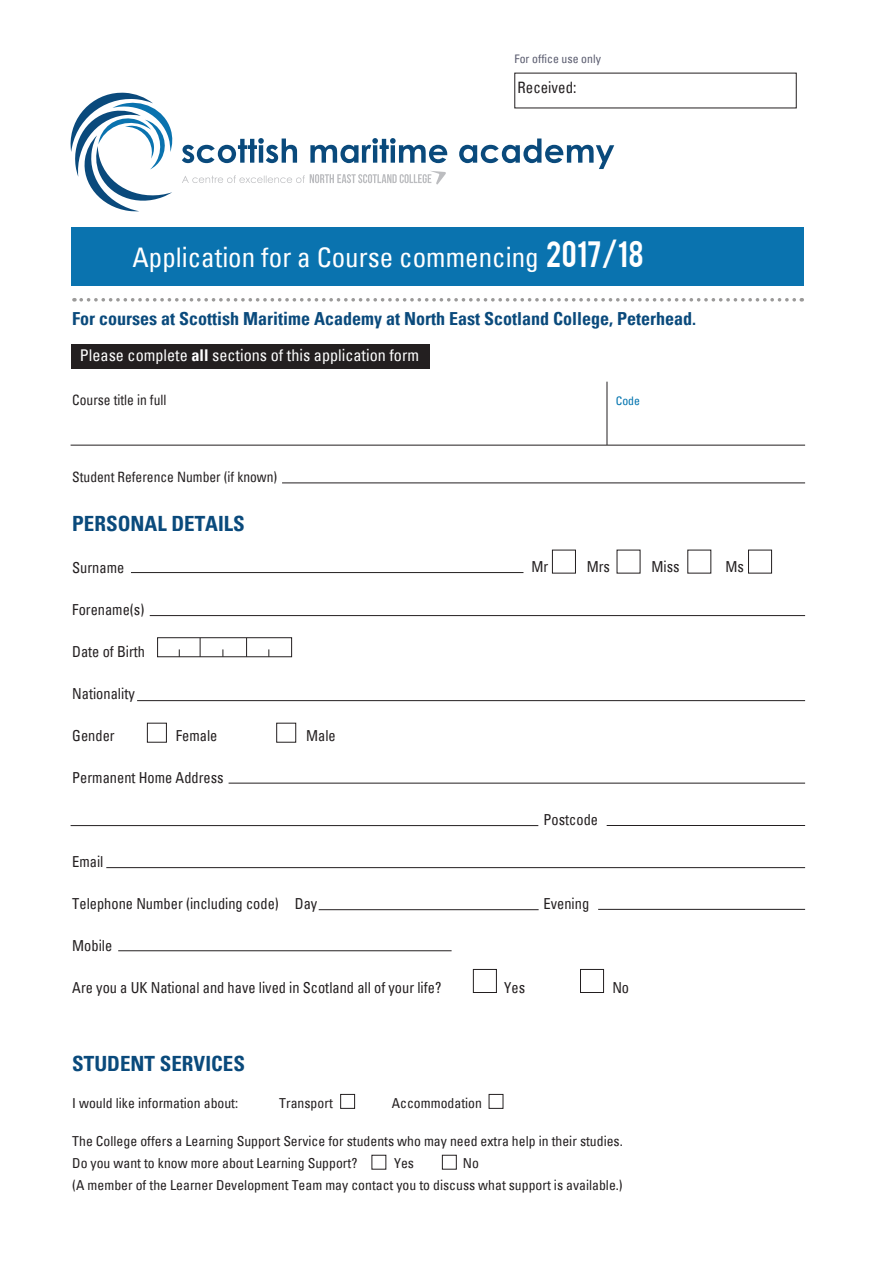
<style>
.page{position:relative;width:893px;height:1263px;background:#fff}
.page>*{position:absolute;margin:0;border:0;box-sizing:border-box;transform-origin:0 0}
.t1{font:condensed 27px "Univers";color:#fff}
.t2{font:700 condensed 21px "Univers";color:#0a4a7c}
.t3{font:700 condensed 18px "Univers";color:#0a4a7c}
.t4{font:condensed 16.2px "Univers";color:#fff}
.t5{font:condensed 15.75px "Univers";color:#231f20;scale:.95 1}
.t6{font:condensed 15.15px "Univers";color:#231f20;scale:.95 1}
.t7{font:condensed 14.25px "Univers";color:#231f20;scale:.95 1}
.t8{font:condensed 13.8px/22px "Univers";color:#231f20}
.t9{font:condensed 11.85px "Univers";color:#5a5c6f}
.t10{font:condensed 11.85px "Univers";color:#0073ae}
.s1{font-family:"Bebas";font-stretch:normal;font-size:28.8px}
.s2{font-weight:700}
</style>
<div class="page">
<div style="left:71px;top:345px;width:358px;height:24px;background:#231f20"></div>
<div style="left:71px;top:227px;width:733px;height:59px;background:#0a73af"></div>
<svg style="left:81px;top:298px;width:721px;height:4px"></svg>
<svg style="left:70px;top:92px;width:103px;height:119px"></svg>
<svg style="left:182px;top:138px;width:432px;height:47px"></svg>
<hr style="left:71px;top:445px;width:734px;height:1px;background:#231f20">
<hr style="left:607px;top:382px;width:1px;height:63px;background:#231f20">
<hr style="left:131px;top:572px;width:392px;height:1px;background:#231f20">
<div style="left:552px;top:550px;width:24px;height:23px;border:1px solid #231f20"></div>
<div style="left:748px;top:550px;width:24px;height:23px;border:1px solid #231f20"></div>
<hr style="left:150px;top:615px;width:655px;height:1px;background:#231f20">
<hr style="left:137px;top:700px;width:668px;height:1px;background:#231f20">
<hr style="left:319px;top:909px;width:220px;height:1px;background:#231f20">
<hr style="left:598px;top:909px;width:207px;height:1px;background:#231f20">
<div style="left:157px;top:637px;width:135px;height:20px;border:1px solid #231f20"></div>
<svg style="left:200px;top:638px;width:1px;height:19px"></svg>
<svg style="left:246px;top:638px;width:1px;height:19px"></svg>
<div style="left:147px;top:723px;width:20px;height:19px;border:1px solid #231f20"></div>
<div style="left:276px;top:723px;width:20px;height:19px;border:1px solid #231f20"></div>
<hr style="left:229px;top:783px;width:576px;height:1px;background:#231f20">
<hr style="left:118px;top:950px;width:334px;height:1px;background:#231f20">
<hr style="left:71px;top:825px;width:467px;height:1px;background:#231f20">
<hr style="left:607px;top:825px;width:198px;height:1px;background:#231f20">
<hr style="left:106px;top:867px;width:699px;height:1px;background:#231f20">
<div style="left:340px;top:1094px;width:15px;height:14px;border:1px solid #231f20"></div>
<div style="left:372px;top:1155px;width:14px;height:14px;border:1px solid #231f20"></div>
<div style="left:442px;top:1155px;width:15px;height:14px;border:1px solid #231f20"></div>
<hr style="left:282px;top:483px;width:523px;height:1px;background:#231f20">
<div style="left:473px;top:969px;width:24px;height:24px;border:1px solid #231f20"></div>
<div style="left:580px;top:969px;width:24px;height:24px;border:1px solid #231f20"></div>
<p class="t9" style="left:514px;top:51px;width:88px">For office use only</p>
<p class="t5" style="left:518px;top:77px;width:63px">Received:</p>
<h1 class="t1" style="left:132px;top:240px;width:513px">Application for a Course commencing <span class="s1">2017/18</span></h1>
<h3 class="t3" style="left:72px;top:307px;width:625px">For courses at Scottish Maritime Academy at North East Scotland College, Peterhead.</h3>
<p class="t4" style="left:80px;top:345px;width:341px">Please complete <span class="s2">all</span> sections of this application form</p>
<p class="t7" style="left:72px;top:391px;width:101px">Course title in full</p>
<p class="t7" style="left:72px;top:467px;width:217px">Student Reference Number (if known)</p>
<h2 class="t2" style="left:72px;top:511px;width:172px">personal details</h2>
<p class="t6" style="left:72px;top:558px;width:56px">Surname</p>
<p class="t6" style="left:72px;top:600px;width:77px">Forename(s)</p>
<p class="t6" style="left:72px;top:642px;width:78px">Date of Birth</p>
<p class="t6" style="left:72px;top:684px;width:67px">Nationality</p>
<p class="t6" style="left:72px;top:726px;width:46px">Gender</p>
<p class="t6" style="left:176px;top:726px;width:45px">Female</p>
<p class="t6" style="left:306px;top:726px;width:33px">Male</p>
<p class="t6" style="left:72px;top:768px;width:161px">Permanent Home Address</p>
<p class="t10" style="left:616px;top:393px;width:26px">Code</p>
<p class="t6" style="left:531px;top:557px;width:19px">Mr</p>
<p class="t6" style="left:587px;top:557px;width:26px">Mrs</p>
<p class="t6" style="left:651px;top:557px;width:31px">Miss</p>
<p class="t6" style="left:725px;top:557px;width:21px">Ms</p>
<p class="t6" style="left:544px;top:810px;width:59px">Postcode</p>
<p class="t6" style="left:72px;top:852px;width:34px">Email</p>
<p class="t6" style="left:72px;top:894px;width:259px">Telephone Number (including code) Day</p>
<p class="t6" style="left:544px;top:894px;width:50px">Evening</p>
<p class="t6" style="left:72px;top:936px;width:44px">Mobile</p>
<p class="t6" style="left:72px;top:978px;width:390px">Are you a UK National and have lived in Scotland all of your life?</p>
<p class="t6" style="left:504px;top:978px;width:23px">Yes</p>
<p class="t6" style="left:612px;top:978px;width:19px">No</p>
<h2 class="t2" style="left:72px;top:1050px;width:174px">STUDENT SERVICES</h2>
<p class="t8" style="left:72px;top:1091px;width:167px">I would like information about:</p>
<p class="t8" style="left:279px;top:1091px;width:55px">Transport</p>
<p class="t8" style="left:392px;top:1091px;width:92px">Accommodation</p>
<p class="t8" style="left:72px;top:1130px;width:552px">The College offers a Learning Support Service for students who may need extra help in their studies.<br>Do you want to know more about Learning Support?</p>
<p class="t8" style="left:72px;top:1152px;width:552px;text-indent:391px">No<br>(A member of the Learner Development Team may contact you to discuss what support is available.)</p>
<p class="t8" style="left:394px;top:1152px;width:21px">Yes</p>
</div>
